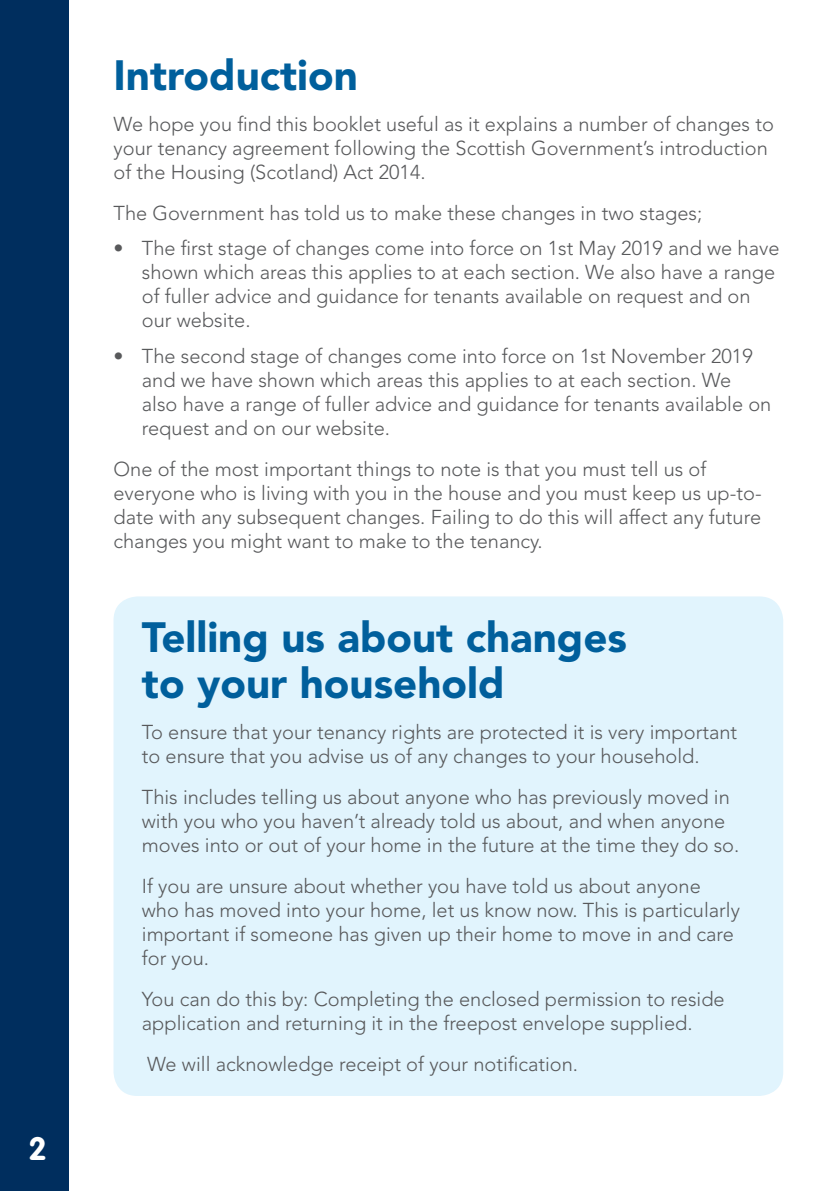
<style>
.page{position:relative;width:840px;height:1191px;background:#fff}
.page>*{position:absolute;margin:0;border:0;box-sizing:border-box;transform-origin:0 0}
.t1{font:900 42px/46px "Avenir LT";color:#005f9c}
.t2{font:700 32px "VAG Rounded LT";color:#fff}
.t3{font:300 20px/24px "Avenir LT";color:#58595b}
</style>
<div class="page">
<div style="left:0;top:0;width:68px;height:1191px;background:#002e5e"></div>
<div style="left:113px;top:596px;width:669px;height:500px;background:#e1f4fd;border-radius:24px"></div>
<h2 class="t2" style="left:28px;top:1129px;width:20px">2</h2>
<h1 class="t1" style="left:113px;top:52px;width:246px">Introduction</h1>
<p class="t3" style="left:113px;top:112px;width:661px">We hope you find this booklet useful as it explains a number of changes to your tenancy agreement following the Scottish Government’s introduction of the Housing (Scotland) Act 2014.</p>
<p class="t3" style="left:113px;top:201px;width:590px">The Government has told us to make these changes in two stages;</p>
<p class="t3" style="left:142px;top:236px;width:638px;text-indent:-28px">• The first stage of changes come into force on 1st May 2019 and we have shown which areas this applies to at each section. We also have a range of fuller advice and guidance for tenants available on request and on our website.</p>
<p class="t3" style="left:142px;top:344px;width:630px;text-indent:-28px">• The second stage of changes come into force on 1st November 2019 and we have shown which areas this applies to at each section. We also have a range of fuller advice and guidance for tenants available on request and on our website.</p>
<p class="t3" style="left:113px;top:457px;width:649px">One of the most important things to note is that you must tell us of everyone who is living with you in the house and you must keep us up-to&shy;date with any subsequent changes. Failing to do this will affect any future changes you might want to make to the tenancy.</p>
<h1 class="t1" style="left:142px;top:614px;width:486px">Telling us about changes to your household</h1>
<p class="t3" style="left:142px;top:720px;width:596px">To ensure that your tenancy rights are protected it is very important to ensure that you advise us of any changes to your household.</p>
<p class="t3" style="left:142px;top:785px;width:598px">This includes telling us about anyone who has previously moved in with you who you haven’t already told us about, and when anyone moves into or out of your home in the future at the time they do so.</p>
<p class="t3" style="left:142px;top:874px;width:599px">If you are unsure about whether you have told us about anyone who has moved into your home, let us know now. This is particularly important if someone has given up their home to move in and care for you.</p>
<p class="t3" style="left:142px;top:987px;width:584px">You can do this by: Completing the enclosed permission to reside application and returning it in the freepost envelope supplied.</p>
<p class="t3" style="left:147px;top:1052px;width:432px">We will acknowledge receipt of your notification.</p>
</div>
